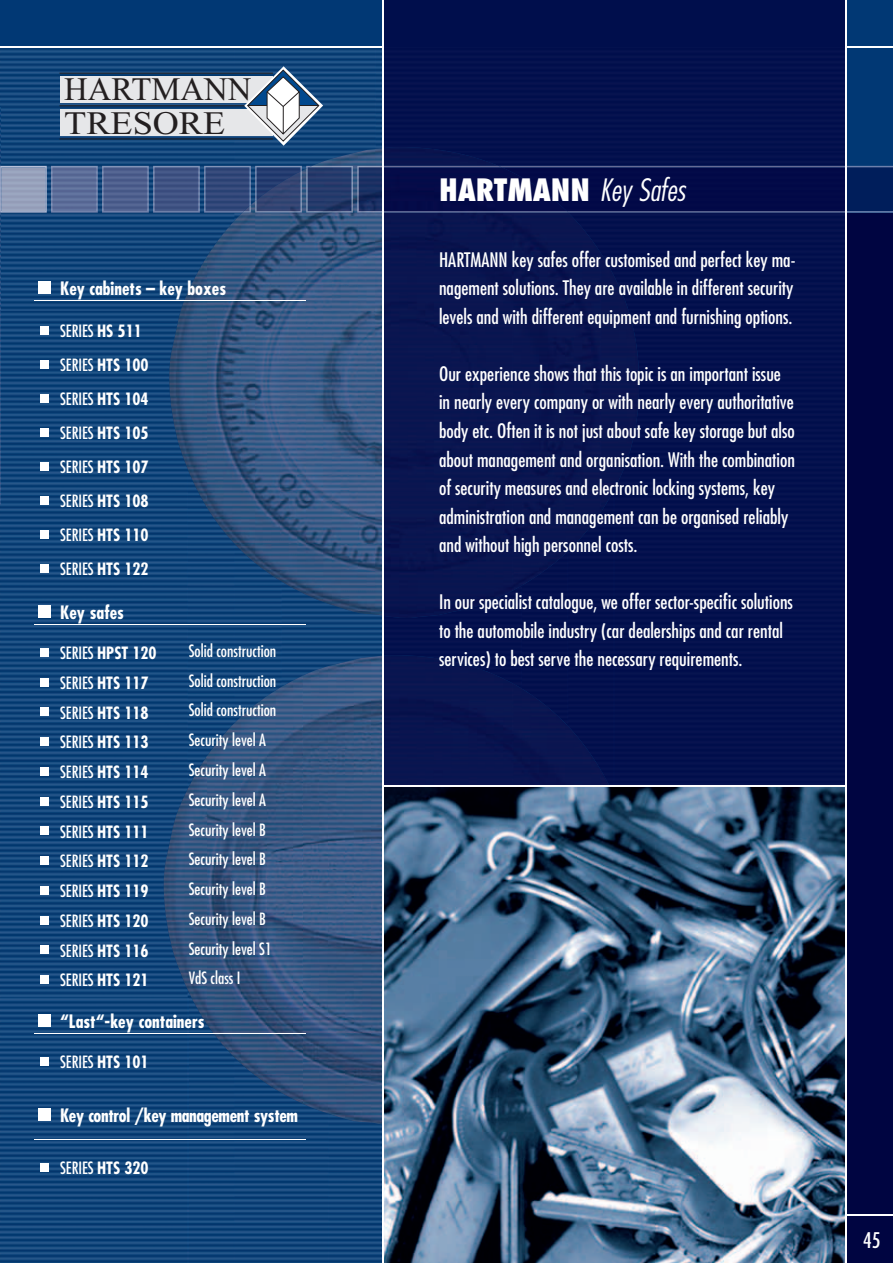
<style>
.page{position:relative;width:893px;height:1263px;background:#fff}
.page>*{position:absolute;margin:0;border:0;box-sizing:border-box;transform-origin:0 0}
.t1{font:32.7px/33.6px "Times New Roman";color:#231f20}
.t2{font:800 condensed 30px "Futura";color:#fff}
.t3{font:condensed 21px "Futura";color:#fff}
.t4{font:condensed 19.5px/28.5px "Futura";color:#fff}
.t5{font:700 condensed 18px "Futura";color:#fff}
.t6{font:700 condensed 18px "Futura";letter-spacing:-.02em;color:#fff}
.t7{font:condensed 16.5px/34px "Futura";color:#fff}
.t8{font:700 condensed 16.5px "Futura";color:#fff}
.s1{font-weight:700}
.s2{font-weight:400}
.s3{font-weight:300;font-style:italic}
</style>
<div class="page">
<img style="left:0;top:48px;width:234px;height:263px">
<img style="left:234px;top:48px;width:142px;height:153px">
<img style="left:376px;top:48px;width:6px;height:100px">
<img style="left:0;top:311px;width:188px;height:952px">
<img style="left:188px;top:508px;width:46px;height:248px">
<img style="left:234px;top:563px;width:47px;height:112px">
<img style="left:281px;top:612px;width:21px;height:63px">
<img style="left:188px;top:1024px;width:46px;height:239px">
<img style="left:234px;top:1075px;width:95px;height:188px">
<img style="left:329px;top:1126px;width:53px;height:137px">
<div style="left:0;top:0;width:893px;height:47px;background:#013874"></div>
<img style="left:255px;top:148px;width:127px;height:464px">
<img style="left:206px;top:201px;width:49px;height:362px">
<img style="left:169px;top:256px;width:38px;height:252px">
<img style="left:302px;top:611px;width:80px;height:515px">
<img style="left:206px;top:675px;width:97px;height:400px">
<img style="left:164px;top:756px;width:43px;height:268px">
<img style="left:255px;top:1074px;width:48px;height:30px">
<div style="left:846px;top:213px;width:47px;height:1050px;background:#000541"></div>
<div style="left:384px;top:47px;width:461px;height:104px;background:#03104d"></div>
<div style="left:514px;top:151px;width:331px;height:15px;background:#03114e"></div>
<div style="left:602px;top:213px;width:243px;height:97px;background:#04114e"></div>
<div style="left:615px;top:310px;width:230px;height:475px;background:#03104e"></div>
<div style="left:568px;top:512px;width:47px;height:259px;background:#03114e"></div>
<div style="left:522px;top:572px;width:46px;height:112px;background:#03104e"></div>
<img style="left:514px;top:590px;width:8px;height:89px">
<img style="left:514px;top:679px;width:8px;height:5px">
<div style="left:383px;top:0;width:463px;height:47px;background:#000e4c"></div>
<div style="left:384px;top:147px;width:130px;height:638px;background:#091550"></div>
<div style="left:513px;top:213px;width:89px;height:359px;background:#091550"></div>
<div style="left:601px;top:254px;width:44px;height:258px;background:#081550"></div>
<img style="left:513px;top:571px;width:30px;height:19px">
<div style="left:513px;top:684px;width:89px;height:101px;background:#081450"></div>
<img style="left:601px;top:771px;width:27px;height:14px">
<img style="left:1px;top:166px;width:46px;height:47px">
<img style="left:51px;top:166px;width:47px;height:47px">
<img style="left:102px;top:166px;width:47px;height:47px">
<img style="left:153px;top:166px;width:47px;height:47px">
<img style="left:204px;top:166px;width:47px;height:47px">
<svg style="left:234px;top:205px;width:17px;height:16px"></svg>
<img style="left:255px;top:166px;width:47px;height:5px">
<img style="left:255px;top:171px;width:47px;height:42px">
<img style="left:306px;top:166px;width:47px;height:47px">
<div style="left:846px;top:0;width:47px;height:213px;background:#013874"></div>
<div style="left:846px;top:167px;width:47px;height:44px;background:#001e5b"></div>
<img style="left:357px;top:166px;width:141px;height:47px">
<img style="left:498px;top:166px;width:347px;height:47px">
<hr style="left:846px;top:166px;width:47px;height:1px;background:#6d80ac">
<hr style="left:846px;top:211px;width:47px;height:2px;background:#6d80ac">
<img style="left:384px;top:787px;width:461px;height:476px">
<svg style="left:34px;top:300px;width:20px;height:1px"></svg>
<hr style="left:54px;top:300px;width:129px;height:1px;background:#fff">
<hr style="left:183px;top:300px;width:123px;height:1px;background:#fff">
<svg style="left:34px;top:624px;width:20px;height:1px"></svg>
<hr style="left:54px;top:624px;width:129px;height:1px;background:#fff">
<hr style="left:183px;top:624px;width:123px;height:1px;background:#fff">
<svg style="left:34px;top:1033px;width:20px;height:1px"></svg>
<hr style="left:54px;top:1033px;width:129px;height:1px;background:#fff">
<hr style="left:183px;top:1033px;width:123px;height:1px;background:#fff">
<svg style="left:34px;top:1139px;width:20px;height:1px"></svg>
<hr style="left:54px;top:1139px;width:129px;height:1px;background:#fff">
<hr style="left:183px;top:1139px;width:123px;height:1px;background:#fff">
<div style="left:38px;top:281px;width:12px;height:13px;background:#fff"></div>
<div style="left:40px;top:326px;width:9px;height:9px;background:#fff"></div>
<div style="left:40px;top:360px;width:9px;height:9px;background:#fff"></div>
<div style="left:40px;top:394px;width:9px;height:9px;background:#fff"></div>
<div style="left:40px;top:428px;width:9px;height:9px;background:#fff"></div>
<div style="left:40px;top:462px;width:9px;height:9px;background:#fff"></div>
<div style="left:40px;top:496px;width:9px;height:9px;background:#fff"></div>
<div style="left:40px;top:530px;width:9px;height:9px;background:#fff"></div>
<div style="left:40px;top:564px;width:9px;height:9px;background:#fff"></div>
<div style="left:38px;top:605px;width:12px;height:13px;background:#fff"></div>
<div style="left:40px;top:648px;width:9px;height:8px;background:#fff"></div>
<div style="left:40px;top:678px;width:9px;height:8px;background:#fff"></div>
<div style="left:40px;top:707px;width:9px;height:9px;background:#fff"></div>
<div style="left:40px;top:737px;width:9px;height:9px;background:#fff"></div>
<div style="left:40px;top:767px;width:9px;height:8px;background:#fff"></div>
<div style="left:40px;top:797px;width:9px;height:8px;background:#fff"></div>
<div style="left:40px;top:826px;width:9px;height:9px;background:#fff"></div>
<div style="left:40px;top:856px;width:9px;height:9px;background:#fff"></div>
<div style="left:40px;top:886px;width:9px;height:9px;background:#fff"></div>
<div style="left:40px;top:916px;width:9px;height:8px;background:#fff"></div>
<div style="left:40px;top:946px;width:9px;height:8px;background:#fff"></div>
<div style="left:40px;top:975px;width:9px;height:9px;background:#fff"></div>
<div style="left:38px;top:1014px;width:12px;height:13px;background:#fff"></div>
<div style="left:40px;top:1057px;width:9px;height:8px;background:#fff"></div>
<div style="left:38px;top:1108px;width:12px;height:13px;background:#fff"></div>
<div style="left:40px;top:1163px;width:9px;height:9px;background:#fff"></div>
<div style="left:60px;top:76px;width:213px;height:27px;background:#e6e7e9"></div>
<div style="left:60px;top:109px;width:213px;height:26px;background:#e6e7e9"></div>
<hr style="left:60px;top:105px;width:185px;height:1px;background:#231f20">
<hr style="left:60px;top:73px;width:213px;height:1px;background:#231f20">
<hr style="left:60px;top:138px;width:213px;height:1px;background:#231f20">
<svg style="left:244px;top:66px;width:79px;height:80px"></svg>
<hr style="left:845px;top:0;width:2px;height:1263px;background:#fff">
<hr style="left:0;top:46px;width:383px;height:2px;background:#fff">
<hr style="left:846px;top:1215px;width:47px;height:1px;background:#fff">
<hr style="left:846px;top:46px;width:47px;height:2px;background:#fff">
<hr style="left:382px;top:0;width:1px;height:1263px;background:#fff">
<hr style="left:0;top:0;width:1px;height:47px;background:#013874">
<img style="left:0;top:106px;width:1px;height:399px">
<img style="left:0;top:166px;width:1px;height:47px">
<h1 class="t1" style="left:64px;top:72px;width:189px">HARTMANN<br>TRESORE</h1>
<p class="t5" style="left:60px;top:276px;width:168px">Key cabinets – key boxes</p>
<p class="t7" style="left:60px;top:314px;width:90px">SERIES <span class="s1">HS 511<br></span>SERIES <span class="s1">HTS 100<br></span>SERIES <span class="s1">HTS 104<br></span>SERIES <span class="s1">HTS 105<br></span>SERIES <span class="s1">HTS 107<br></span>SERIES <span class="s1">HTS 108<br></span>SERIES <span class="s1">HTS 110<br></span>SERIES <span class="s1">HTS 122</span></p>
<p class="t5" style="left:60px;top:600px;width:65px">Key safes</p>
<p class="t8" style="left:60px;top:642px;width:98px"><span class="s2">SERIES</span> HPST 120</p>
<p class="t7" style="left:189px;top:633px;width:89px">Solid construction</p>
<p class="t7" style="left:60px;top:665px;width:90px">SERIES <span class="s1">HTS 117</span></p>
<p class="t7" style="left:189px;top:663px;width:89px">Solid construction</p>
<p class="t7" style="left:60px;top:695px;width:90px">SERIES <span class="s1">HTS 118</span></p>
<p class="t7" style="left:189px;top:693px;width:89px">Solid construction</p>
<p class="t7" style="left:60px;top:725px;width:90px">SERIES <span class="s1">HTS 113</span></p>
<p class="t7" style="left:189px;top:723px;width:79px">Security level A</p>
<p class="t7" style="left:60px;top:755px;width:90px">SERIES <span class="s1">HTS 114</span></p>
<p class="t7" style="left:189px;top:752px;width:79px">Security level A</p>
<p class="t7" style="left:60px;top:784px;width:90px">SERIES <span class="s1">HTS 115</span></p>
<p class="t7" style="left:189px;top:782px;width:79px">Security level A</p>
<p class="t7" style="left:60px;top:814px;width:90px">SERIES <span class="s1">HTS 111</span></p>
<p class="t7" style="left:189px;top:812px;width:79px">Security level B</p>
<p class="t7" style="left:60px;top:844px;width:90px">SERIES <span class="s1">HTS 112</span></p>
<p class="t7" style="left:189px;top:842px;width:79px">Security level B</p>
<p class="t7" style="left:60px;top:874px;width:90px">SERIES <span class="s1">HTS 119</span></p>
<p class="t7" style="left:189px;top:871px;width:79px">Security level B</p>
<p class="t7" style="left:60px;top:903px;width:90px">SERIES <span class="s1">HTS 120</span></p>
<p class="t7" style="left:189px;top:901px;width:79px">Security level B</p>
<p class="t7" style="left:60px;top:933px;width:90px">SERIES <span class="s1">HTS 116</span></p>
<p class="t7" style="left:189px;top:931px;width:85px">Security level S1</p>
<p class="t7" style="left:60px;top:963px;width:90px">SERIES <span class="s1">HTS 121</span></p>
<p class="t7" style="left:189px;top:961px;width:53px">VdS class I</p>
<p class="t5" style="left:60px;top:1009px;width:146px">“Last“-key containers</p>
<p class="t7" style="left:60px;top:1044px;width:90px">SERIES <span class="s1">HTS 101</span></p>
<p class="t6" style="left:60px;top:1103px;width:239px">Key control /key management system</p>
<p class="t7" style="left:60px;top:1151px;width:90px">SERIES <span class="s1">HTS 320</span></p>
<h2 class="t2" style="left:439px;top:171px;width:248px">HARTMANN <span class="s3">Key Safes</span></h2>
<p class="t4" style="left:439px;top:245px;width:358px;text-align:justify">HARTMANN key safes offer customised and perfect key ma&shy;nagement solutions. They are available in different security levels and with different equipment and furnishing options.</p>
<p class="t4" style="left:439px;top:359px;width:357px">Our experience shows that this topic is an important issue in nearly every company or with nearly every authoritative body etc. Often it is not just about safe key storage but also about management and organisation. With the combination of security measures and electronic locking systems, key administration and management can be organised reliably and without high personnel costs.</p>
<p class="t4" style="left:439px;top:587px;width:355px">In our specialist catalogue, we offer sector-specific solutions to the automobile industry (car dealerships and car rental services) to best serve the necessary requirements.</p>
<p class="t3" style="left:863px;top:1227px;width:19px">45</p>
</div>
